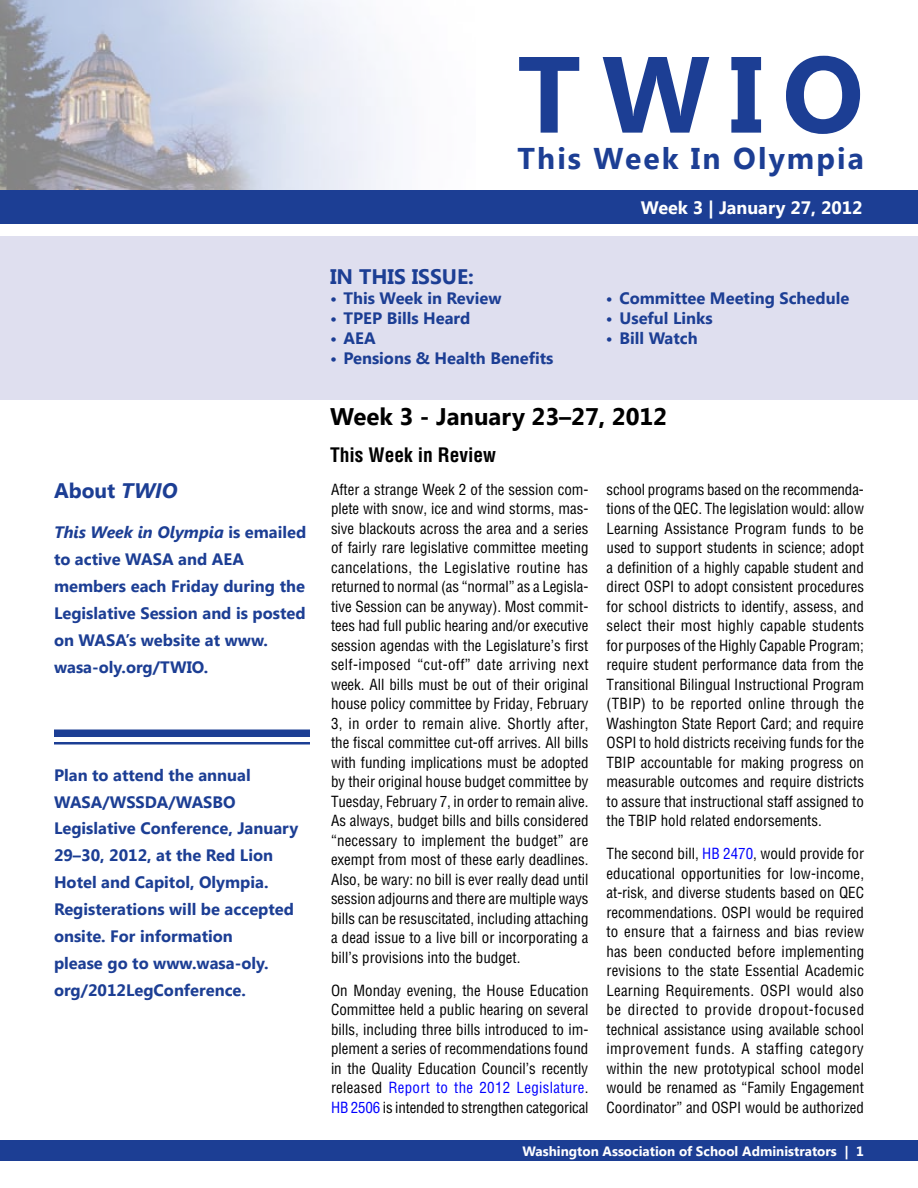
<style>
.page{position:relative;width:918px;height:1188px;background:#fff}
.page>*{position:absolute;margin:0;border:0;box-sizing:border-box;transform-origin:0 0}
.t1{font:700 108px "Segoe UI";color:#1c3e94}
.t2{font:700 30px "Segoe UI";letter-spacing:.07em;color:#1c3e94}
.t3{font:700 24px "Segoe UI";color:#000}
.t4{font:700 21px "Segoe UI";color:#1c3e94}
.t5{font:700 condensed 19.5px "Helvetica";color:#000}
.t6{font:700 18px "Segoe UI";color:#fff}
.t7{font:700 16.5px/27px "Segoe UI";color:#1c3e94}
.t8{font:condensed 15px/19.5px "Helvetica";color:#000;text-align:justify}
.t9{font:700 13.5px "Segoe UI";color:#fff}
.s1{font-style:italic}
.s2{color:#00f}
</style>
<div class="page">
<img style="left:0;top:0;width:390px;height:190px">
<div style="left:0;top:1141px;width:918px;height:20px;background:#1c3e94"></div>
<div style="left:0;top:236px;width:918px;height:164px;background:#dfdfef"></div>
<div style="left:0;top:190px;width:918px;height:34px;background:#1c3e94"></div>
<div style="left:54px;top:730px;width:256px;height:7px;background:#1c3e94"></div>
<hr style="left:54px;top:742px;width:256px;height:3px;background:#1c3e94">
<h3 class="t4" style="left:54px;top:475px;width:125px">About <span class="s1">TWIO</span></h3>
<p class="t7" style="left:54px;top:518px;width:254px"><span class="s1">This Week in Olympia</span> is emailed to active WASA and AEA members each Friday during the<br>Legislative Session and is posted on WASA’s website at www. wasa-oly.org/TWIO.</p>
<p class="t7" style="left:54px;top:760px;width:246px">Plan to attend the annual<br>WASA/WSSDA/WASBO<br>Legislative Conference, January<br>29–30, 2012, at the Red Lion<br>Hotel and Capitol, Olympia.<br>Registerations will be accepted onsite. For information<br>please go to www.wasa-oly. org/2012LegConference.</p>
<h1 class="t1" style="left:518px;top:17px;width:348px">TWIO</h1>
<h2 class="t2" style="left:518px;top:137px;width:348px">This Week In Olympia</h2>
<p class="t6" style="left:641px;top:194px;width:223px">Week 3 | January 27, 2012</p>
<h3 class="t4" style="left:330px;top:262px;width:145px">IN THIS ISSUE:</h3>
<p class="t7" style="left:330px;top:284px;width:173px">• This Week in Review</p>
<p class="t7" style="left:330px;top:304px;width:142px">• TPEP Bills Heard</p>
<p class="t7" style="left:330px;top:323px;width:47px">• AEA</p>
<p class="t7" style="left:330px;top:343px;width:225px">• Pensions &amp; Health Benefits</p>
<p class="t7" style="left:606px;top:284px;width:245px">• Committee Meeting Schedule</p>
<p class="t7" style="left:606px;top:304px;width:108px">• Useful Links</p>
<p class="t7" style="left:606px;top:323px;width:93px">• Bill Watch</p>
<h3 class="t3" style="left:330px;top:399px;width:339px">Week 3 - January 23–27, 2012</h3>
<h3 class="t5" style="left:330px;top:443px;width:168px">This Week in Review</h3>
<p class="t8" style="left:331px;top:479px;width:259px">After a strange Week 2 of the session com&shy;plete with snow, ice and wind storms, mas&shy;sive blackouts across the area and a series of fairly rare legislative committee meeting cancelations, the Legislative routine has returned to normal (as “normal” as a Legisla&shy;tive Session can be anyway). Most commit&shy;tees had full public hearing and/or executive session agendas with the Legislature’s first self-imposed “cut-off” date arriving next week. All bills must be out of their original house policy committee by Friday, February 3, in order to remain alive. Shortly after, the fiscal committee cut-off arrives. All bills with funding implications must be adopted by their original house budget committee by Tuesday, February 7, in order to remain alive.<br>As always, budget bills and bills considered “necessary to implement the budget” are exempt from most of these early deadlines.<br>Also, be wary: no bill is ever really dead until session adjourns and there are multiple ways bills can be resuscitated, including attaching a dead issue to a live bill or incorporating a bill’s provisions into the budget.</p>
<p class="t8" style="left:331px;top:980px;width:259px">On Monday evening, the House Education Committee held a public hearing on several bills, including three bills introduced to im&shy;plement a series of recommendations found in the Quality Education Council’s recently released <span class="s2">Report to the 2012 Legislature</span>.<br><span class="s2">HB 2506</span> is intended to strengthen categorical</p>
<p class="t8" style="left:607px;top:479px;width:259px">school programs based on the recommenda&shy;tions of the QEC. The legislation would: allow Learning Assistance Program funds to be used to support students in science; adopt a definition of a highly capable student and direct OSPI to adopt consistent procedures for school districts to identify, assess, and select their most highly capable students for purposes of the Highly Capable Program; require student performance data from the Transitional Bilingual Instructional Program (TBIP) to be reported online through the Washington State Report Card; and require OSPI to hold districts receiving funds for the TBIP accountable for making progress on measurable outcomes and require districts to assure that instructional staff assigned to the TBIP hold related endorsements.</p>
<p class="t8" style="left:607px;top:844px;width:259px">The second bill, <span class="s2">HB 2470</span>, would provide for educational opportunities for low-income, at-risk, and diverse students based on QEC recommendations. OSPI would be required to ensure that a fairness and bias review has been conducted before implementing revisions to the state Essential Academic Learning Requirements. OSPI would also be directed to provide dropout-focused technical assistance using available school improvement funds. A staffing category within the new prototypical school model would be renamed as “Family Engagement Coordinator” and OSPI would be authorized</p>
<p class="t9" style="left:523px;top:1141px;width:343px">Washington Association of School Administrators | 1</p>
</div>
